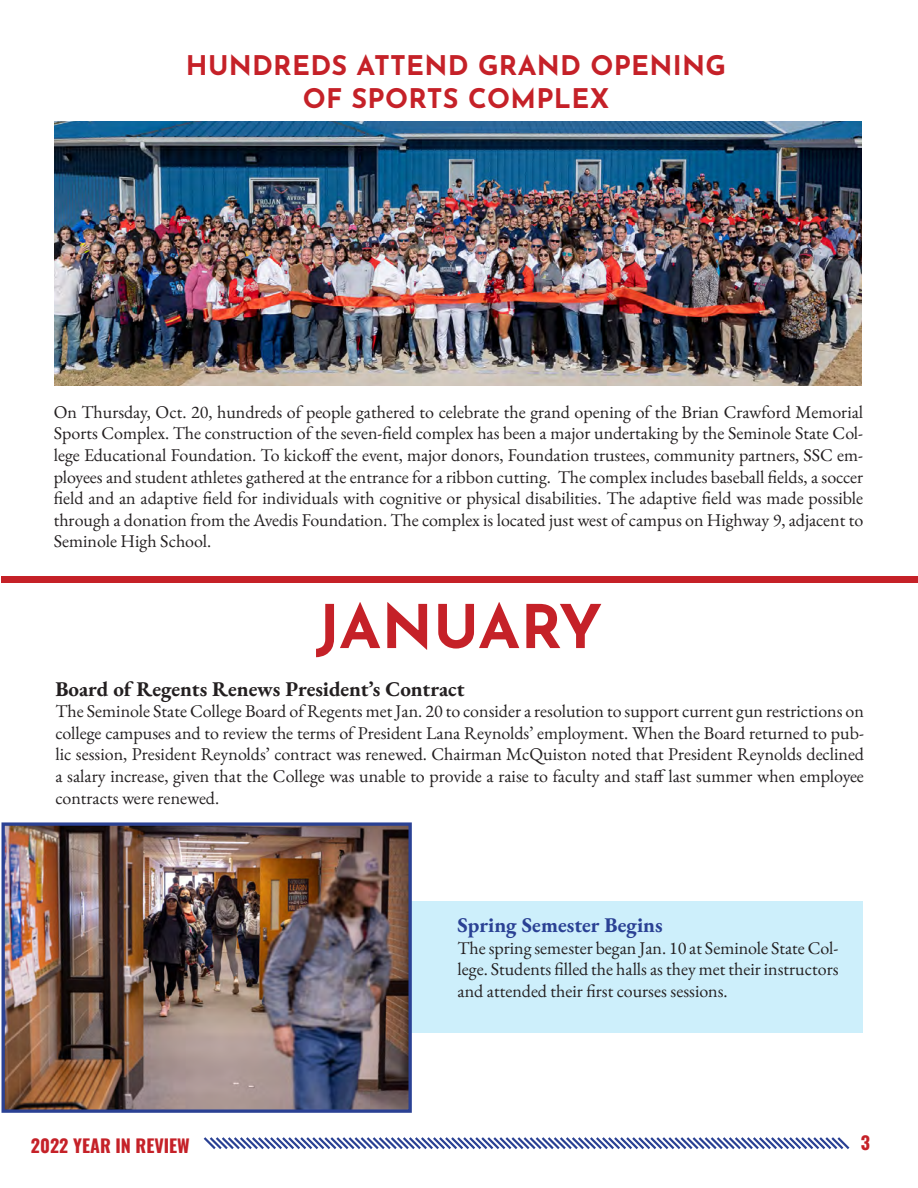
<style>
.page{position:relative;width:918px;height:1188px;background:#fff}
.page>*{position:absolute;margin:0;border:0;box-sizing:border-box;transform-origin:0 0}
.t1{font:100 60px "Josefin Sans";color:#c52128}
.t2{font:100 27px "Josefin Sans";letter-spacing:.01em;color:#c52128}
.Year_in_Review_Body{font:700 21px "EB Garamond";color:#231f20}
.Year_in_Review_Body-2{font:700 21px "EB Garamond";color:#2a4194}
.Year_in_Review_Body-3{font:18px/21.6px "EB Garamond";color:#231f20;text-align:justify}
.t3{font:700 18px "Oswald";color:#c52128}
</style>
<div class="page">
<div style="left:393px;top:902px;width:470px;height:131px;background:#cdeffb"></div>
<svg style="left:203px;top:1137px;width:647px;height:12px"></svg>
<img style="left:6px;top:826px;width:402px;height:283px">
<div style="left:2px;top:822px;width:410px;height:291px;border:3px solid #2a4194"></div>
<img style="left:55px;top:121px;width:807px;height:264px">
<div style="left:2px;top:576px;width:916px;height:6px;background:#c52128"></div>
<p class="t2" style="left:186px;top:46px;width:542px">HUNDREDS ATTEND GRAND OPENING</p>
<p class="t2" style="left:303px;top:78px;width:308px">OF SPORTS COMPLEX</p>
<p class="Year_in_Review_Body-3" style="left:54px;top:401px;width:811px">On Thursday, Oct. 20, hundreds of people gathered to celebrate the grand opening of the Brian Crawford Memorial Sports Complex. The construction of the seven-field complex has been a major undertaking by the Seminole State Col&shy;lege Educational Foundation. To kickoff the event, major donors, Foundation trustees, community partners, SSC em&shy;ployees and student athletes gathered at the entrance for a ribbon cutting. The complex includes baseball fields, a soccer field and an adaptive field for individuals with cognitive or physical disabilities. The adaptive field was made possible through a donation from the Avedis Foundation. The complex is located just west of campus on Highway 9, adjacent to Seminole High School.</p>
<p class="t1" style="left:316px;top:582px;width:288px">JANUARY</p>
<p class="Year_in_Review_Body" style="left:56px;top:675px;width:411px">Board of Regents Renews President’s Contract</p>
<p class="Year_in_Review_Body-3" style="left:56px;top:700px;width:810px">The Seminole State College Board of Regents met Jan. 20 to consider a resolution to support current gun restrictions on college campuses and to review the terms of President Lana Reynolds’ employment. When the Board returned to pub&shy;lic session, President Reynolds’ contract was renewed. Chairman McQuiston noted that President Reynolds declined a salary increase, given that the College was unable to provide a raise to faculty and staff last summer when employee contracts were renewed.</p>
<p class="Year_in_Review_Body-2" style="left:458px;top:912px;width:207px">Spring Semester Begins</p>
<p class="Year_in_Review_Body-3" style="left:458px;top:937px;width:383px">The spring semester began Jan. 10 at Seminole State Col&shy;lege. Students filled the halls as they met their instructors and attended their first courses sessions.</p>
<p class="t3" style="left:31px;top:1136px;width:160px">2022 YEAR IN REVIEW</p>
<p class="t3" style="left:861px;top:1133px;width:11px">3</p>
</div>
